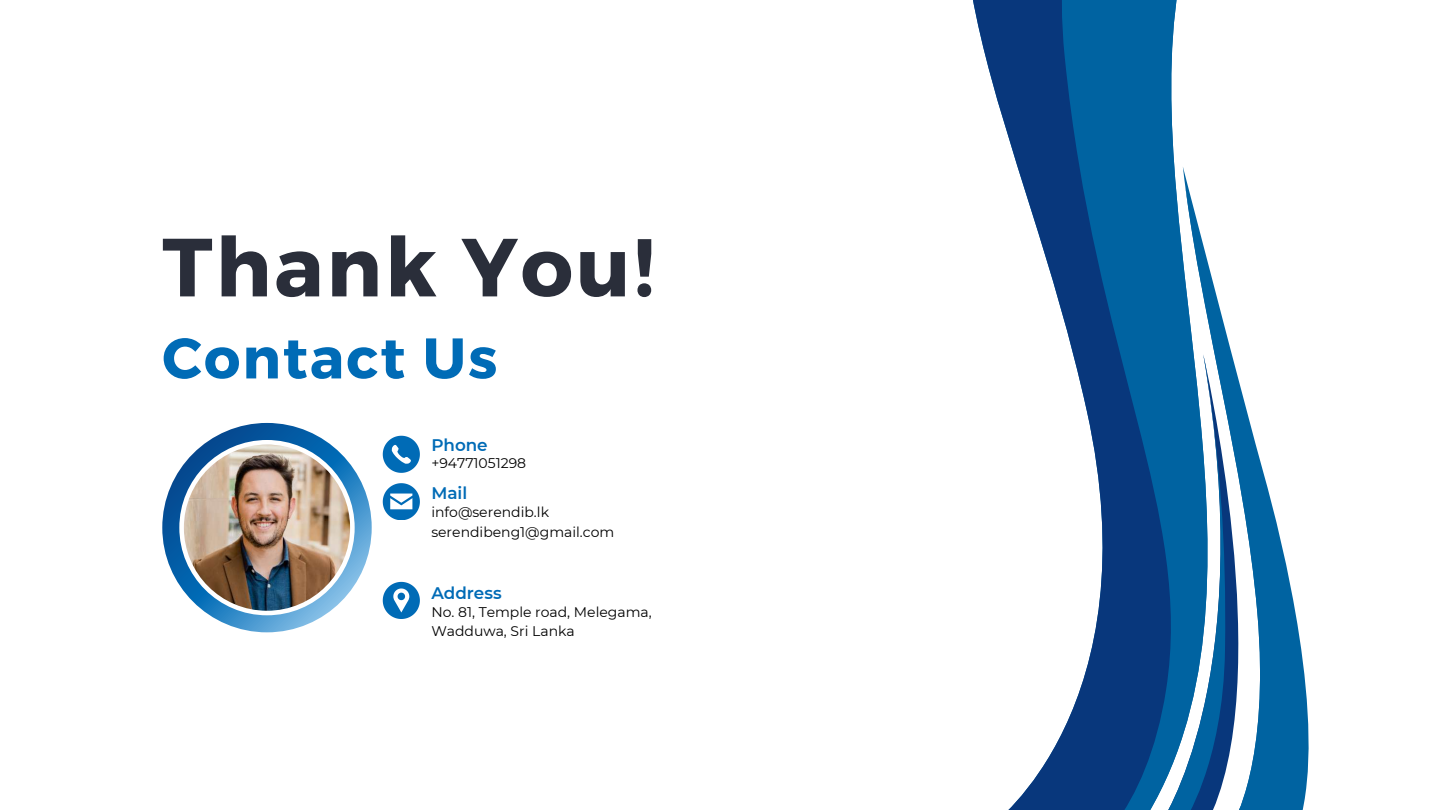
<style>
.page{position:relative;width:1440px;height:810px;background:#fff}
.page>*{position:absolute;margin:0;border:0;box-sizing:border-box;transform-origin:0 0}
.t1{font:700 82.3px "Montserrat";letter-spacing:.035em;color:#2a2e3a}
.t2{font:700 57.2px "Montserrat";letter-spacing:.035em;color:#006bb6}
.t3{font:600 16.8px "Montserrat";color:#006bb6}
.t4{font:14px/19.3px "Montserrat";color:#010101}
</style>
<div class="page">
<svg style="left:383px;top:483px;width:37px;height:37px"></svg>
<svg style="left:383px;top:436px;width:37px;height:36px"></svg>
<svg style="left:383px;top:582px;width:37px;height:37px"></svg>
<svg style="left:973px;top:0;width:151px;height:810px"></svg>
<svg style="left:1124px;top:0;width:59px;height:810px;background:#115d9a"></svg>
<svg style="left:1183px;top:168px;width:126px;height:642px"></svg>
<svg style="left:1160px;top:354px;width:25px;height:456px;background:#1469a3"></svg>
<svg style="left:1185px;top:186px;width:108px;height:624px"></svg>
<img style="left:162px;top:423px;width:210px;height:209px">
<h1 class="t1" style="left:162px;top:214px;width:494px">Thank You!</h1>
<h2 class="t2" style="left:162px;top:321px;width:337px">Contact Us</h2>
<p class="t3" style="left:431px;top:434px;width:58px">Phone</p>
<p class="t3" style="left:431px;top:483px;width:37px">Mail</p>
<p class="t4" style="left:431px;top:453px;width:96px">+94771051298</p>
<p class="t4" style="left:431px;top:503px;width:184px">info@serendib.lk serendibeng1@gmail.com</p>
<p class="t3" style="left:431px;top:583px;width:72px">Address</p>
<p class="t4" style="left:431px;top:602px;width:222px">No. 81, Temple road, Melegama,<br>Wadduwa, Sri Lanka</p>
</div>
